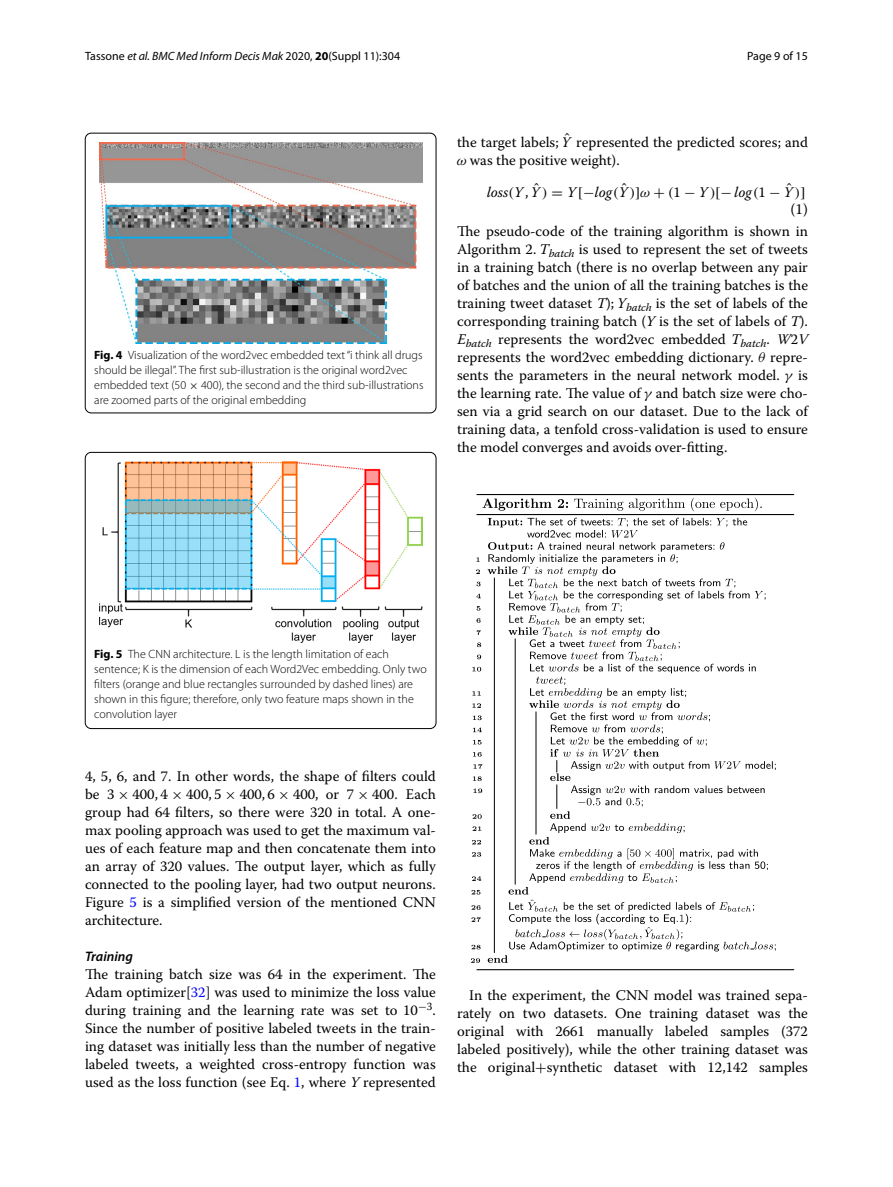
<style>
.page{position:relative;width:893px;height:1187px;background:#fff}
.page>*{position:absolute;margin:0;border:0;box-sizing:border-box;transform-origin:0 0}
.t1{font:15px "Warnock Pro";color:#000}
.t2{font:14.7px/18px "Warnock Pro";color:#000;text-align:justify}
.t3{font:14.7px "Warnock Pro It 10";color:#000}
.t4{font:14.7px "Warnock Pro Regular 10";color:#000}
.t5{font:italic 600 13.8px "Myriad Pro";color:#000}
.t6{font:300 12px/15px "Myriad Pro";color:#000}
.t7{font:12px "Myriad Pro";color:#000}
.s1{font-style:italic}
.s2{font-weight:700}
.s3{font-family:"Warnock Pro It 5"}
.s4{font-family:"MTMI2"}
.s5{font-family:"MTMI6"}
.s6{font-family:"Warnock Pro Regular 9"}
.s7{font-family:"MTSYN11"}
.s8{font-family:"Myriad Pro Light 2";font-weight:400}
.s9{font-family:"MTSYN12";font-weight:400}
.s10{font-family:"Warnock Pro It 6"}
.s11{font-family:"Warnock Pro It 7"}
.s12{font-family:"Warnock Pro It 8"}
.s13{font-family:"Warnock Pro It 9"}
.s14{font-family:"MTMI3"}
.s15{font-family:"MTMI4"}
.s16{font-family:"MTMI5"}
.s17{font-family:"Warnock Pro"}
.s18{font-family:"MTSYN13"}
.s19{font-family:"Warnock Pro Regular 11"}
.s20{font-family:"MTSYN14"}
.s21{color:#00f}
.s22{font-family:"Warnock Pro Regular 12"}
.s23{font-family:"MTSY"}
</style>
<div class="page">
<hr style="left:476px;top:494px;width:318px;height:1px;background:#000">
<svg style="left:482px;top:498px;width:86px;height:12px"></svg>
<svg style="left:574px;top:498px;width:188px;height:13px"></svg>
<hr style="left:476px;top:514px;width:318px;height:1px;background:#000">
<svg style="left:476px;top:569px;width:4px;height:5px"></svg>
<svg style="left:476px;top:581px;width:5px;height:5px"></svg>
<svg style="left:476px;top:593px;width:5px;height:5px"></svg>
<svg style="left:476px;top:618px;width:5px;height:4px"></svg>
<svg style="left:477px;top:630px;width:4px;height:5px"></svg>
<svg style="left:477px;top:642px;width:4px;height:5px"></svg>
<svg style="left:477px;top:654px;width:4px;height:5px"></svg>
<svg style="left:472px;top:666px;width:9px;height:5px"></svg>
<svg style="left:472px;top:691px;width:8px;height:4px"></svg>
<svg style="left:472px;top:703px;width:9px;height:4px"></svg>
<svg style="left:473px;top:715px;width:9px;height:5px"></svg>
<svg style="left:473px;top:727px;width:9px;height:5px"></svg>
<svg style="left:473px;top:739px;width:9px;height:5px"></svg>
<svg style="left:473px;top:752px;width:9px;height:4px"></svg>
<svg style="left:473px;top:764px;width:9px;height:4px"></svg>
<svg style="left:473px;top:776px;width:9px;height:5px"></svg>
<svg style="left:473px;top:788px;width:9px;height:5px"></svg>
<svg style="left:473px;top:814px;width:9px;height:4px"></svg>
<svg style="left:473px;top:826px;width:8px;height:4px"></svg>
<svg style="left:472px;top:840px;width:9px;height:4px"></svg>
<svg style="left:472px;top:852px;width:9px;height:4px"></svg>
<svg style="left:472px;top:876px;width:9px;height:4px"></svg>
<svg style="left:471px;top:890px;width:9px;height:4px"></svg>
<svg style="left:471px;top:905px;width:10px;height:4px"></svg>
<svg style="left:471px;top:917px;width:10px;height:4px"></svg>
<svg style="left:471px;top:944px;width:10px;height:5px"></svg>
<svg style="left:471px;top:958px;width:9px;height:4px"></svg>
<svg style="left:488px;top:517px;width:288px;height:445px"></svg>
<hr style="left:476px;top:969px;width:318px;height:1px;background:#000">
<img style="left:99px;top:142px;width:323px;height:201px">
<div style="left:85px;top:133px;width:351px;height:280px;border:1px solid #000;border-radius:6px"></div>
<img style="left:99px;top:461px;width:323px;height:182px">
<div style="left:85px;top:452px;width:351px;height:276px;border:1px solid #000;border-radius:6px"></div>
<p class="t7" style="left:85px;top:48px;width:317px">Tassone <span class="s1">et al. BMC Med Inform Decis Mak</span> 2020, <span class="s2">20</span>(Suppl 11):304</p>
<p class="t7" style="left:747px;top:48px;width:62px">Page 9 of 15</p>
<p class="t2" style="left:457px;top:133px;width:353px">the target labels; <span class="s3">Y</span><sup>ˆ</sup> represented the predicted scores; and <span class="s4">ω</span> was the positive weight).</p>
<p class="t3" style="left:487px;top:186px;width:320px">loss<span class="s5">(</span>Y <span class="s6">,</span> Y<sup>ˆ</sup> <span class="s5">)</span> <span class="s7">=</span> Y <span class="s7">[−</span>log<span class="s5">(</span>Y<sup>ˆ</sup> <span class="s5">)</span><span class="s7">]</span><span class="s5">ω</span> <span class="s7">+</span> <span class="s5">(</span><span class="s6">1</span> <span class="s7">−</span> Y <span class="s5">)</span><span class="s7">[−</span> log<span class="s5">(</span><span class="s6">1</span> <span class="s7">−</span> Y<sup>ˆ</sup> <span class="s5">)</span><span class="s7">]</span></p>
<p class="t6" style="left:94px;top:347px;width:331px"><span class="s2">Fig. 4</span> Visualization of the word2vec embedded text “i think all drugs should be illegal”. The first sub-illustration is the original word2vec embedded text (<span class="s8">50</span> <span class="s9">×</span> <span class="s8">400</span>), the second and the third sub-illustrations are zoomed parts of the original embedding</p>
<p class="t1" style="left:791px;top:200px;width:19px">(1)</p>
<p class="t2" style="left:457px;top:222px;width:352px">The pseudo-code of the training algorithm is shown in Algorithm 2. <span class="s10">T</span><sub>batch</sub> is used to represent the set of tweets in a training batch (there is no overlap between any pair of batches and the union of all the training batches is the training tweet dataset <span class="s1">T</span>); <span class="s11">Y</span><sub>batch</sub> is the set of labels of the corresponding training batch (<span class="s1">Y</span> is the set of labels of <span class="s1">T</span>).<br><span class="s12">E</span><sub>batch</sub> represents the word2vec embedded <span class="s13">T</span><sub>batch</sub>. <span class="s1">W</span>2<span class="s1">V </span>represents the word2vec embedding dictionary. <span class="s14">θ</span> repre&shy;sents the parameters in the neural network model. <span class="s15">γ</span> is the learning rate. The value of <span class="s16">γ</span> and batch size were cho&shy;sen via a grid search on our dataset. Due to the lack of training data, a tenfold cross-validation is used to ensure the model converges and avoids over-fitting.</p>
<p class="t6" style="left:94px;top:646px;width:334px"><span class="s2">Fig. 5</span> The CNN architecture. L is the length limitation of each sentence; K is the dimension of each Word2Vec embedding. Only two filters (orange and blue rectangles surrounded by dashed lines) are shown in this figure; therefore, only two feature maps shown in the convolution layer</p>
<p class="t2" style="left:85px;top:766px;width:352px">4, 5, 6, and 7. In other words, the shape of filters could</p>
<p class="t4" style="left:85px;top:788px;width:352px"><span class="s17">be</span> 3 <span class="s18">×</span> 400, 4 <span class="s18">×</span> 400, 5 <span class="s18">×</span> 400, 6 <span class="s18">×</span> 400, <span class="s17">or</span> <span class="s19">7</span> <span class="s20">×</span> <span class="s19">400</span><span class="s17">. Each</span></p>
<p class="t2" style="left:85px;top:802px;width:352px">group had 64 filters, so there were 320 in total. A one&shy;max pooling approach was used to get the maximum val&shy;ues of each feature map and then concatenate them into an array of 320 values. The output layer, which as fully connected to the pooling layer, had two output neurons.<br>Figure <span class="s21">5</span> is a simplified version of the mentioned CNN architecture.</p>
<p class="t5" style="left:85px;top:947px;width:49px">Training</p>
<p class="t2" style="left:85px;top:964px;width:352px">The training batch size was 64 in the experiment. The Adam optimizer[<span class="s21">32</span>] was used to minimize the loss value during training and the learning rate was set to <span class="s22">10</span><sup>−</sup><sup>3</sup>.<br>Since the number of positive labeled tweets in the train&shy;ing dataset was initially less than the number of negative labeled tweets, a weighted cross-entropy function was used as the loss function (see Eq. <span class="s21">1</span>, where <span class="s1">Y</span> represented</p>
<p class="t2" style="left:457px;top:986px;width:352px;text-indent:12px">In the experiment, the CNN model was trained sepa&shy;rately on two datasets. One training dataset was the original with 2661 manually labeled samples (372 labeled positively), while the other training dataset was the original<span class="s23">+</span>synthetic dataset with 12,142 samples</p>
</div>
